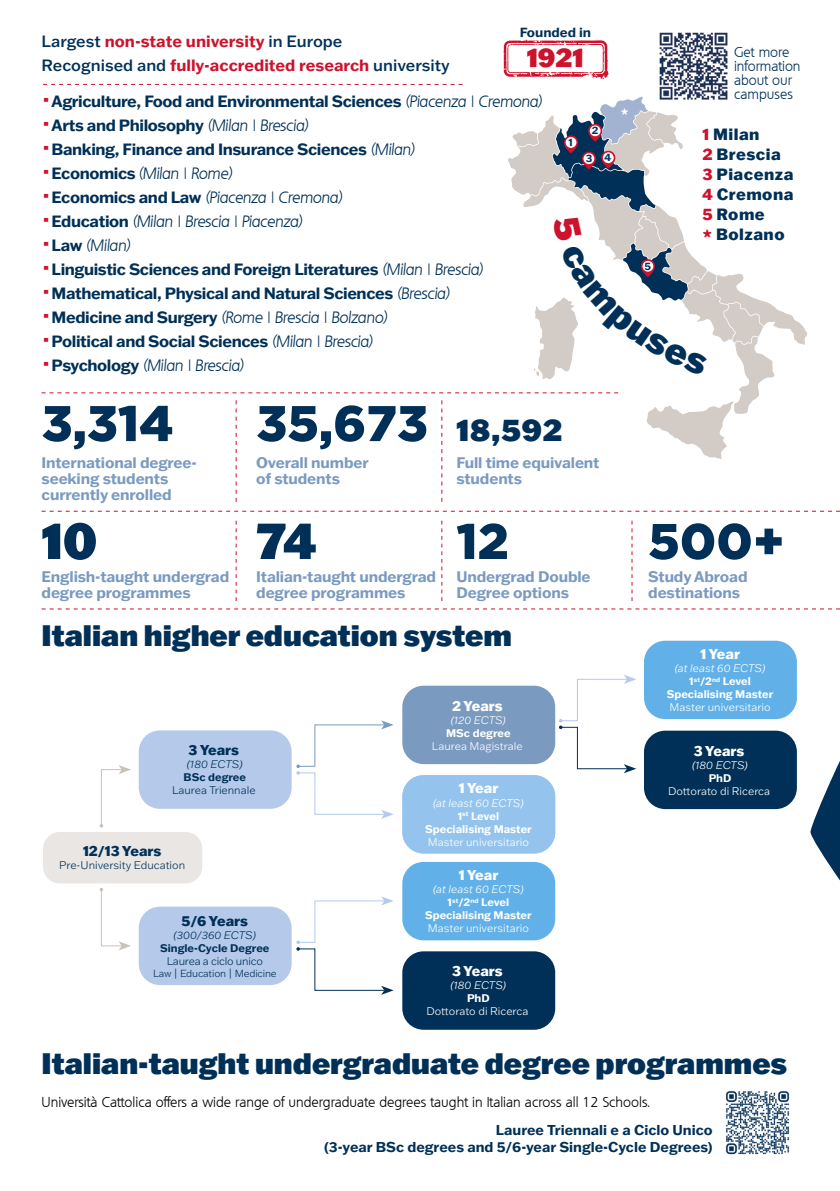
<style>
.page{position:relative;width:840px;height:1191px;background:#fff}
.page>*{position:absolute;margin:0;border:0;box-sizing:border-box;transform-origin:0 0}
.t1{font:900 50px "Gotham";color:#003057}
.t2{font:900 50px "Franklin Gothic ATF";color:#003057}
.t3{font:900 30px "Franklin Gothic ATF";color:#003057}
.t4{font:900 29px "Franklin Gothic ATF";color:#003057}
.t5{font:900 26px "Franklin Gothic ATF";color:#cd122d}
.t6{font:700 16px/24px "Franklin Gothic ATF";letter-spacing:-.025em;color:#003057}
.t7{font:italic 300 16px/24px "Quebec";letter-spacing:-.025em;color:#003057}
.t8{font:700 16px/24px "Franklin Gothic ATF";color:#cd122d}
.t9{font:800 16px/20px "Franklin Gothic ATF";letter-spacing:.03em;color:#003057}
.t10{font:700 16px "Franklin Gothic ATF";color:#fff}
.t11{font:700 15px/16px "Franklin Gothic ATF";letter-spacing:-.01em;color:#7a9ac0}
.t12{font:300 14px "Quebec";color:#000}
.t13{font:700 14px/16.8px "Franklin Gothic ATF";color:#003057;text-align:right}
.t14{font:300 14px/14px "Quebec";color:#003057}
.t15{font:800 14px "Franklin Gothic ATF";color:#fff}
.t16{font:800 14px "Franklin Gothic ATF";color:#003057}
.t17{font:700 13px "Franklin Gothic ATF";letter-spacing:-.01em;color:#003057}
.t18{font:700 10.8px/13px "Franklin Gothic ATF";color:#fff;text-align:center}
.t19{font:300 10.8px "Franklin Gothic ATF";color:#fff}
.t20{font:300 10.8px "Franklin Gothic ATF";color:#003057}
.t21{font:italic 300 10.8px "Franklin Gothic ATF";color:#fff}
.t22{font:700 10.8px "Franklin Gothic ATF";color:#003057}
.t23{font:italic 300 10.8px "Franklin Gothic ATF";color:#003057}
.t24{font:300 10.8px "Franklin Gothic ATF";letter-spacing:-.02em;color:#003057}
.t25{font:700 10.4px "Franklin Gothic ATF";color:#003057}
.t26{font:300 10px "Franklin Gothic ATF";letter-spacing:-.02em;color:#003057}
.s1{font-weight:500;color:#003057}
.s2{font-size:24px;color:#cd122d}
.s3{font-family:"Quebec";font-weight:300;font-style:italic}
.s4{font-family:"Franklin Gothic ATF";font-weight:700;font-style:normal;font-size:24px;color:#cd122d}
.s5{font-family:"Franklin Gothic ATF";font-weight:700;font-style:normal}
.s6{color:#cd122d}
.s7{font-size:20px;color:#cd122d}
.s8{font-weight:300;font-style:italic}
</style>
<div class="page">
<img style="left:659px;top:32px;width:69px;height:65px">
<img style="left:725px;top:1091px;width:65px;height:64px">
<svg style="left:235px;top:521px;width:1px;height:80px"></svg>
<svg style="left:441px;top:521px;width:1px;height:80px"></svg>
<svg style="left:631px;top:521px;width:1px;height:80px"></svg>
<svg style="left:42px;top:511px;width:797px;height:1px"></svg>
<svg style="left:42px;top:608px;width:797px;height:1px"></svg>
<svg style="left:810px;top:763px;width:29px;height:116px"></svg>
<div style="left:43px;top:832px;width:159px;height:51px;background:#e9e6e4;border-radius:17px"></div>
<svg style="left:99px;top:765px;width:32px;height:62px"></svg>
<svg style="left:99px;top:887px;width:32px;height:63px"></svg>
<div style="left:643px;top:730px;width:153px;height:79px;background:#003057;border-radius:21px"></div>
<div style="left:643px;top:640px;width:153px;height:79px;background:#61b1e8;border-radius:21px"></div>
<svg style="left:559px;top:675px;width:77px;height:98px"></svg>
<div style="left:402px;top:685px;width:153px;height:79px;background:#7a9ac0;border-radius:21px"></div>
<div style="left:402px;top:775px;width:153px;height:78px;background:#94c4ed;border-radius:21px"></div>
<div style="left:402px;top:951px;width:153px;height:78px;background:#003057;border-radius:21px"></div>
<div style="left:402px;top:862px;width:153px;height:78px;background:#61b1e8;border-radius:21px"></div>
<div style="left:139px;top:730px;width:152px;height:79px;background:#b5caea;border-radius:21px"></div>
<div style="left:139px;top:906px;width:152px;height:79px;background:#b5caea;border-radius:21px"></div>
<svg style="left:296px;top:720px;width:97px;height:99px"></svg>
<svg style="left:296px;top:896px;width:97px;height:99px"></svg>
<svg style="left:43px;top:84px;width:419px;height:1px"></svg>
<svg style="left:503px;top:40px;width:105px;height:39px"></svg>
<svg style="left:42px;top:97px;width:765px;height:405px"></svg>
<p class="t17" style="left:519px;top:23px;width:73px">Founded in</p>
<h3 class="t5" style="left:526px;top:40px;width:58px">1921</h3>
<p class="t8" style="left:42px;top:29px;width:409px"><span class="s1">Largest</span> non-state university <span class="s1">in Europe<br>Recognised and</span> fully-accredited research <span class="s1">university</span></p>
<p class="t6" style="left:42px;top:89px;width:501px"><span class="s2">·</span>Agriculture, Food and Environmental Sciences <span class="s3">(Piacenza | Cremona) </span><span class="s2">·</span>Arts and Philosophy <span class="s3">(Milan | Brescia)<br></span><span class="s2">·</span>Banking, Finance and Insurance Sciences <span class="s3">(Milan)</span></p>
<p class="t7" style="left:42px;top:161px;width:302px"><span class="s4">·</span><span class="s5">Economics</span> (Milan | Rome)<br><span class="s4">·</span><span class="s5">Economics and Law</span> (Piacenza | Cremona) <span class="s4">·</span><span class="s5">Education</span> (Milan | Brescia | Piacenza) <span class="s4">·</span><span class="s5">Law</span> (Milan)</p>
<p class="t6" style="left:42px;top:257px;width:442px"><span class="s2">·</span>Linguistic Sciences and Foreign Literatures <span class="s3">(Milan | Brescia) </span><span class="s2">·</span>Mathematical, Physical and Natural Sciences <span class="s3">(Brescia)</span></p>
<p class="t7" style="left:42px;top:305px;width:347px"><span class="s4">·</span><span class="s5">Medicine and Surgery</span> (Rome | Brescia | Bolzano)</p>
<p class="t6" style="left:42px;top:329px;width:332px"><span class="s2">·</span>Political and Social Sciences <span class="s3">(Milan | Brescia)</span></p>
<p class="t7" style="left:42px;top:353px;width:203px"><span class="s4">·</span><span class="s5">Psychology</span> (Milan | Brescia)</p>
<p class="t25" style="left:591px;top:123px;width:8px">2</p>
<p class="t25" style="left:568px;top:135px;width:6px">1</p>
<p class="t25" style="left:585px;top:151px;width:27px">3 4</p>
<p class="t10" style="left:620px;top:104px;width:9px">*</p>
<h1 class="t1" style="left:42px;top:394px;width:133px">3,314</h1>
<p class="t11" style="left:42px;top:454px;width:157px">International degree&shy;seeking students currently enrolled</p>
<h1 class="t1" style="left:256px;top:394px;width:173px">35,673</h1>
<p class="t11" style="left:256px;top:454px;width:114px">Overall number of students</p>
<h2 class="t3" style="left:456px;top:410px;width:107px">18,592</h2>
<p class="t11" style="left:456px;top:454px;width:144px">Full time equivalent students</p>
<p class="t25" style="left:644px;top:259px;width:8px">5</p>
<p class="t14" style="left:733px;top:45px;width:68px">Get more information about our campuses</p>
<p class="t9" style="left:702px;top:124px;width:93px"><span class="s6">1</span> Milan<br><span class="s6">2</span> Brescia<br><span class="s6">3</span> Piacenza<br><span class="s6">4</span> Cremona<br><span class="s6">5</span> Rome<br><span class="s7">*</span> Bolzano</p>
<h1 class="t2" style="left:42px;top:507px;width:57px">10</h1>
<h1 class="t2" style="left:256px;top:507px;width:62px">74</h1>
<p class="t11" style="left:42px;top:568px;width:189px">English-taught undergrad degree programmes</p>
<p class="t11" style="left:256px;top:568px;width:181px">Italian-taught undergrad degree programmes</p>
<h1 class="t1" style="left:456px;top:512px;width:54px">12</h1>
<h1 class="t1" style="left:647px;top:512px;width:138px">500+</h1>
<p class="t11" style="left:456px;top:568px;width:136px">Undergrad Double<br>Degree options</p>
<p class="t11" style="left:648px;top:568px;width:101px">Study Abroad destinations</p>
<h3 class="t4" style="left:42px;top:615px;width:471px">Italian higher education system</h3>
<p class="t15" style="left:700px;top:644px;width:41px">1 Year</p>
<p class="t18" style="left:666px;top:661px;width:108px"><span class="s8">(at least 60 ECTS)<br></span>1<sup>st</sup>/2<sup>nd</sup> Level<br>Specialising Master</p>
<p class="t15" style="left:452px;top:696px;width:52px">2 Years</p>
<p class="t19" style="left:669px;top:700px;width:103px">Master universitario</p>
<p class="t21" style="left:450px;top:712px;width:57px">(120 ECTS)</p>
<p class="t18" style="left:446px;top:726px;width:66px">MSc degree</p>
<p class="t19" style="left:431px;top:738px;width:92px">Laurea Magistrale</p>
<p class="t15" style="left:458px;top:779px;width:41px">1 Year</p>
<p class="t18" style="left:425px;top:796px;width:108px"><span class="s8">(at least 60 ECTS)<br></span>1<sup>st</sup> Level<br>Specialising Master</p>
<p class="t19" style="left:427px;top:834px;width:103px">Master universitario</p>
<p class="t16" style="left:188px;top:741px;width:52px">3 Years</p>
<p class="t23" style="left:187px;top:757px;width:57px">(180 ECTS)</p>
<p class="t22" style="left:183px;top:770px;width:64px">BSc degree</p>
<p class="t20" style="left:172px;top:783px;width:85px">Laurea Triennale</p>
<p class="t15" style="left:693px;top:741px;width:52px">3 Years</p>
<p class="t21" style="left:691px;top:757px;width:57px">(180 ECTS)</p>
<p class="t18" style="left:708px;top:771px;width:24px">PhD</p>
<p class="t19" style="left:667px;top:783px;width:104px">Dottorato di Ricerca</p>
<p class="t16" style="left:83px;top:842px;width:80px">12/13 Years</p>
<p class="t20" style="left:59px;top:858px;width:127px">Pre-University Education</p>
<p class="t15" style="left:458px;top:866px;width:41px">1 Year</p>
<p class="t18" style="left:425px;top:882px;width:108px"><span class="s8">(at least 60 ECTS)<br></span>1<sup>st</sup>/2<sup>nd</sup> Level<br>Specialising Master</p>
<p class="t19" style="left:427px;top:921px;width:103px">Master universitario</p>
<p class="t16" style="left:181px;top:911px;width:68px">5/6 Years</p>
<p class="t23" style="left:173px;top:927px;width:84px">(300/360 ECTS)</p>
<p class="t22" style="left:160px;top:940px;width:111px">Single-Cycle Degree</p>
<p class="t24" style="left:167px;top:953px;width:98px">Laurea a ciclo unico</p>
<p class="t26" style="left:153px;top:966px;width:125px">Law | Education | Medicine</p>
<p class="t15" style="left:452px;top:961px;width:52px">3 Years</p>
<p class="t21" style="left:450px;top:978px;width:57px">(180 ECTS)</p>
<p class="t18" style="left:467px;top:991px;width:24px">PhD</p>
<p class="t19" style="left:426px;top:1004px;width:104px">Dottorato di Ricerca</p>
<h3 class="t4" style="left:42px;top:1043px;width:746px">Italian-taught undergraduate degree programmes</h3>
<p class="t12" style="left:42px;top:1093px;width:609px">Università Cattolica offers a wide range of undergraduate degrees taught in Italian across all 12 Schools.</p>
<p class="t13" style="left:324px;top:1121px;width:390px">Lauree Triennali e a Ciclo Unico<br>(3-year BSc degrees and 5/6-year Single-Cycle Degrees)</p>
</div>
